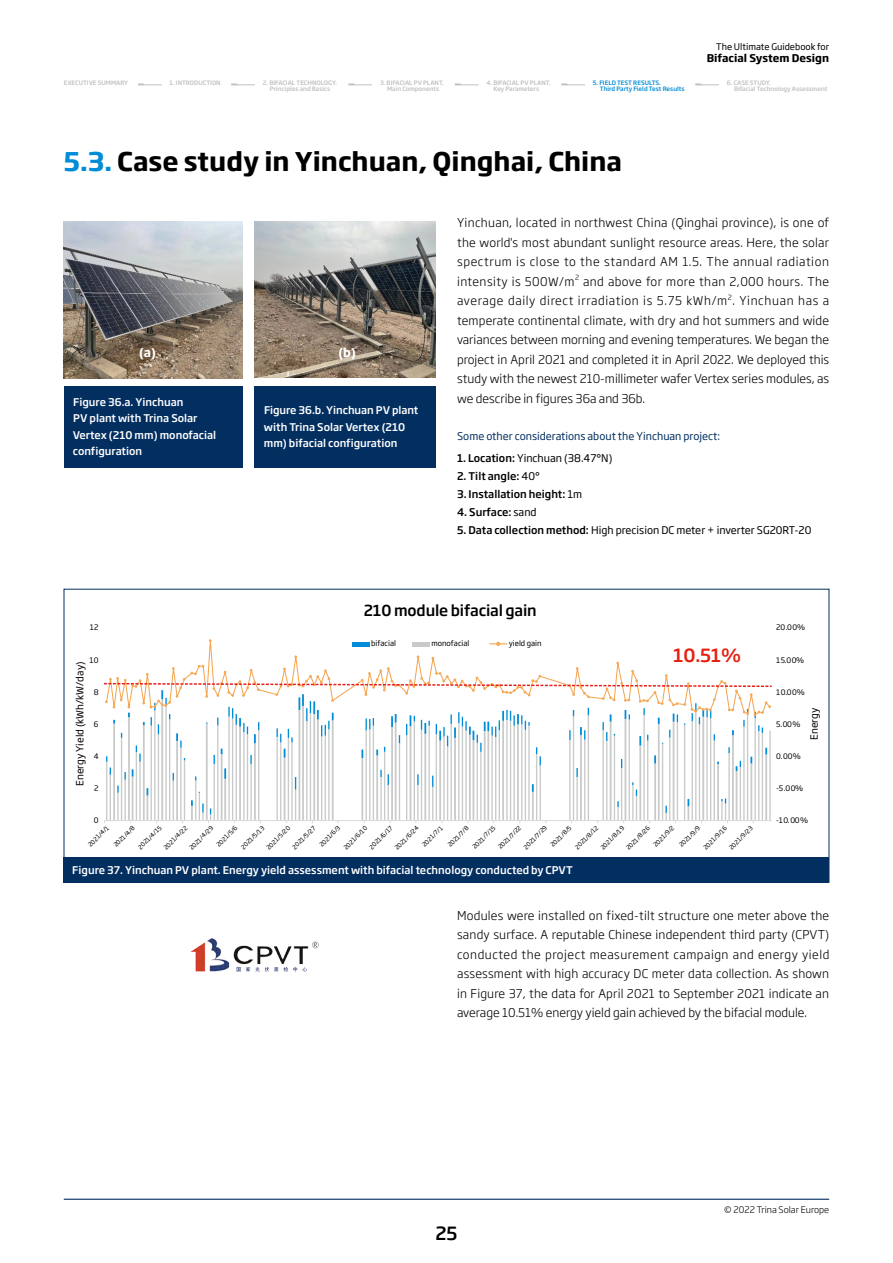
<style>
.page{position:relative;width:893px;height:1263px;background:#fff}
.page>*{position:absolute;margin:0;border:0;box-sizing:border-box;transform-origin:0 0}
.t1{font:700 25.5px "Soho Gothic Pro";color:#000}
.t2{font:500 18px "Soho Gothic Pro";color:#e71f10}
.t3{font:500 18px "Soho Gothic Pro";color:#000}
.t4{font:500 15px "Soho Gothic Pro";letter-spacing:-.01em;color:#000}
.t5{font:300 12px/19.5px "Soho Gothic Pro";letter-spacing:.03em;color:#000;text-align:justify}
.t6{font:300 12px/19.5px "Soho Gothic Pro";letter-spacing:.05em;color:#000;text-align:right}
.t7{font:700 12px "Soho Gothic Pro";color:#fff}
.t8{font:500 10.5px/16.5px "Soho Gothic Pro";color:#fff}
.t9{font:10.5px "Soho Gothic Pro";color:#000}
.t10{font:500 10.5px "Soho Gothic Pro";color:#000}
.t11{font:10.5px "Soho Gothic Pro";color:#022e60}
.t12{font:700 10.5px "Soho Gothic Pro";color:#000}
.t13{font:9.9px "Soho Gothic Pro";color:#000}
.t14{font:9px "Soho Gothic Pro";color:#000}
.t15{font:300 9px "Soho Gothic Pro";color:#000}
.t16{font:7.5px "Soho Gothic Pro";color:#000}
.t17{font:300 7.05px "Soho Gothic Pro";color:#000}
.t18{font:6px "Soho Gothic Pro";color:#000}
.t19{font:500 6px/6.6px "Soho Gothic Pro";color:#bfc0c0;text-align:center}
.t20{font:500 6px/6.6px "Soho Gothic Pro";color:#008cd6}
.s1{color:#008cd6}
.s2{font-weight:500}
.s3{font-weight:400}
</style>
<div class="page">
<hr style="left:64px;top:1199px;width:765px;height:1px;background:#022e60">
<svg style="left:138px;top:83px;width:24px;height:3px"></svg>
<svg style="left:231px;top:83px;width:24px;height:3px"></svg>
<svg style="left:348px;top:83px;width:24px;height:3px"></svg>
<svg style="left:455px;top:83px;width:24px;height:3px"></svg>
<svg style="left:561px;top:83px;width:24px;height:3px"></svg>
<svg style="left:695px;top:83px;width:24px;height:3px"></svg>
<div style="left:64px;top:857px;width:765px;height:25px;background:#022e60"></div>
<img style="left:191px;top:938px;width:127px;height:34px">
<img style="left:64px;top:221px;width:178px;height:158px">
<img style="left:255px;top:221px;width:181px;height:157px">
<div style="left:64px;top:386px;width:178px;height:81px;background:#022e60"></div>
<div style="left:255px;top:386px;width:181px;height:81px;background:#022e60"></div>
<svg style="left:106px;top:730px;width:665px;height:90px"></svg>
<svg style="left:106px;top:716px;width:661px;height:98px"></svg>
<hr style="left:105px;top:820px;width:667px;height:1px;background:#d9d9d9">
<hr style="left:412px;top:642px;width:17px;height:4px;background:#c9caca">
<hr style="left:352px;top:642px;width:17px;height:4px;background:#008cd6">
<svg style="left:490px;top:642px;width:17px;height:4px"></svg>
<svg style="left:103px;top:655px;width:669px;height:61px"></svg>
<p class="t14" style="left:716px;top:40px;width:115px">The Ultimate Guidebook for</p>
<p class="t12" style="left:707px;top:50px;width:124px">Bifacial System Design</p>
<p class="t19" style="left:64px;top:79px;width:66px">EXECUTIVE SUMMARY</p>
<p class="t19" style="left:170px;top:79px;width:53px">1. INTRODUCTION</p>
<p class="t19" style="left:263px;top:79px;width:76px">2. BIFACIAL TECHNOLOGY.<br>Principles and Basics</p>
<p class="t19" style="left:380px;top:79px;width:65px">3. BIFACIAL PV PLANT.<br>Main Components</p>
<p class="t19" style="left:493px;top:79px;width:59px;text-align:left;text-indent:-7px">4. BIFACIAL PV PLANT.<br>Key Parameters</p>
<p class="t20" style="left:600px;top:79px;width:86px;text-indent:-7px">5. FIELD TEST RESULTS.<br>Third Party Field Test Results</p>
<p class="t19" style="left:734px;top:79px;width:95px;text-align:left;text-indent:-7px">6. CASE STUDY.<br>Bifacial Technology Assessment</p>
<h1 class="t1" style="left:64px;top:141px;width:560px"><span class="s1">5.3.</span> Case study in Yinchuan, Qinghai, China</h1>
<p class="t7" style="left:139px;top:343px;width:18px">(a)</p>
<p class="t7" style="left:338px;top:343px;width:19px">(b)</p>
<p class="t8" style="left:73px;top:393px;width:145px">Figure 36.a. Yinchuan<br>PV plant with Trina Solar<br>Vertex (210 mm) monofacial configuration</p>
<p class="t8" style="left:264px;top:401px;width:156px">Figure 36.b. Yinchuan PV plant with Trina Solar Vertex (210 mm) bifacial configuration</p>
<p class="t5" style="left:457px;top:212px;width:374px">Yinchuan, located in northwest China (Qinghai province), is one of the world's most abundant sunlight resource areas. Here, the solar spectrum is close to the standard AM 1.5. The annual radiation intensity is 500W/m</p>
<p class="t17" style="left:575px;top:272px;width:6px">2</p>
<p class="t6" style="left:457px;top:271px;width:374px">and above for more than 2,000 hours. The<br>average daily direct irradiation is 5.75 kWh/m . Yinchuan has a</p>
<p class="t17" style="left:728px;top:291px;width:6px">2</p>
<p class="t5" style="left:457px;top:310px;width:374px">temperate continental climate, with dry and hot summers and wide variances between morning and evening temperatures. We began the project in April 2021 and completed it in April 2022. We deployed this study with the newest 210-millimeter wafer Vertex series modules, as we describe in figures 36a and 36b.</p>
<p class="t11" style="left:457px;top:428px;width:265px">Some other considerations about the Yinchuan project:</p>
<p class="t9" style="left:457px;top:450px;width:157px"><span class="s2">1. Location:</span> Yinchuan (38.47°N)</p>
<p class="t10" style="left:457px;top:468px;width:84px">2. Tilt angle: <span class="s3">40°</span></p>
<p class="t10" style="left:457px;top:486px;width:127px">3. Installation height: <span class="s3">1m</span></p>
<p class="t10" style="left:457px;top:504px;width:81px">4. Surface: <span class="s3">sand</span></p>
<p class="t9" style="left:457px;top:522px;width:356px"><span class="s2">5. Data collection method:</span> High precision DC meter + inverter SG20RT-20</p>
<p class="t16" style="left:90px;top:622px;width:10px">12</p>
<p class="t16" style="left:89px;top:654px;width:11px">10</p>
<p class="t13" style="left:72px;top:786px;width:126px;rotate:-90deg">Energy Yield (kWh/kW/day)</p>
<p class="t16" style="left:94px;top:686px;width:6px">8</p>
<p class="t16" style="left:94px;top:718px;width:6px">6</p>
<p class="t16" style="left:94px;top:750px;width:6px">4</p>
<p class="t16" style="left:94px;top:783px;width:6px">2</p>
<p class="t16" style="left:94px;top:815px;width:6px">0</p>
<p class="t4" style="left:364px;top:598px;width:174px">210 module bifacial gain</p>
<p class="t16" style="left:371px;top:637px;width:26px">bifacial</p>
<p class="t16" style="left:431px;top:637px;width:40px">monofacial</p>
<p class="t16" style="left:509px;top:637px;width:34px">yield gain</p>
<h2 class="t2" style="left:673px;top:642px;width:70px">10.51%</h2>
<p class="t18" style="left:86px;top:842px;width:28px;rotate:-45deg">2021/4/1</p>
<p class="t18" style="left:111px;top:842px;width:28px;rotate:-45deg">2021/4/8</p>
<p class="t18" style="left:136px;top:845px;width:32px;rotate:-45deg">2021/4/15</p>
<p class="t18" style="left:162px;top:845px;width:32px;rotate:-45deg">2021/4/22</p>
<p class="t18" style="left:187px;top:845px;width:32px;rotate:-45deg">2021/4/29</p>
<p class="t18" style="left:214px;top:842px;width:28px;rotate:-45deg">2021/5/6</p>
<p class="t18" style="left:239px;top:845px;width:31px;rotate:-45deg">2021/5/13</p>
<p class="t18" style="left:264px;top:845px;width:32px;rotate:-45deg">2021/5/20</p>
<p class="t18" style="left:290px;top:845px;width:31px;rotate:-45deg">2021/5/27</p>
<p class="t18" style="left:317px;top:842px;width:28px;rotate:-45deg">2021/6/3</p>
<p class="t18" style="left:342px;top:845px;width:32px;rotate:-45deg">2021/6/10</p>
<p class="t18" style="left:367px;top:845px;width:31px;rotate:-45deg">2021/6/17</p>
<p class="t18" style="left:393px;top:845px;width:32px;rotate:-45deg">2021/6/24</p>
<p class="t18" style="left:420px;top:842px;width:28px;rotate:-45deg">2021/7/1</p>
<p class="t18" style="left:446px;top:842px;width:28px;rotate:-45deg">2021/7/8</p>
<p class="t18" style="left:470px;top:844px;width:31px;rotate:-45deg">2021/7/15</p>
<p class="t18" style="left:496px;top:844px;width:31px;rotate:-45deg">2021/7/22</p>
<p class="t18" style="left:522px;top:845px;width:31px;rotate:-45deg">2021/7/29</p>
<p class="t18" style="left:548px;top:842px;width:28px;rotate:-45deg">2021/8/5</p>
<p class="t18" style="left:573px;top:845px;width:32px;rotate:-45deg">2021/8/12</p>
<p class="t18" style="left:598px;top:845px;width:32px;rotate:-45deg">2021/8/19</p>
<p class="t18" style="left:624px;top:845px;width:32px;rotate:-45deg">2021/8/26</p>
<p class="t18" style="left:651px;top:842px;width:28px;rotate:-45deg">2021/9/2</p>
<p class="t18" style="left:677px;top:842px;width:28px;rotate:-45deg">2021/9/9</p>
<p class="t18" style="left:701px;top:845px;width:32px;rotate:-45deg">2021/9/16</p>
<p class="t18" style="left:727px;top:845px;width:32px;rotate:-45deg">2021/9/23</p>
<p class="t8" style="left:72px;top:861px;width:502px">Figure 37. Yinchuan PV plant. Energy yield assessment with bifacial technology conducted by CPVT</p>
<p class="t16" style="left:776px;top:622px;width:30px">20.00%</p>
<p class="t16" style="left:776px;top:654px;width:29px">15.00%</p>
<p class="t16" style="left:776px;top:686px;width:30px">10.00%</p>
<p class="t16" style="left:776px;top:718px;width:26px">5.00%</p>
<p class="t16" style="left:776px;top:750px;width:26px">0.00%</p>
<p class="t13" style="left:806px;top:740px;width:34px;rotate:-90deg">Energy</p>
<p class="t16" style="left:776px;top:783px;width:28px">-5.00%</p>
<p class="t16" style="left:776px;top:815px;width:33px">-10.00%</p>
<p class="t5" style="left:457px;top:905px;width:374px">Modules were installed on fixed-tilt structure one meter above the sandy surface. A reputable Chinese independent third party (CPVT) conducted the project measurement campaign and energy yield assessment with high accuracy DC meter data collection. As shown in Figure 37, the data for April 2021 to September 2021 indicate an average 10.51% energy yield gain achieved by the bifacial module.</p>
<h2 class="t3" style="left:435px;top:1219px;width:24px">25</h2>
<p class="t15" style="left:724px;top:1203px;width:107px">© 2022 Trina Solar Europe</p>
</div>
